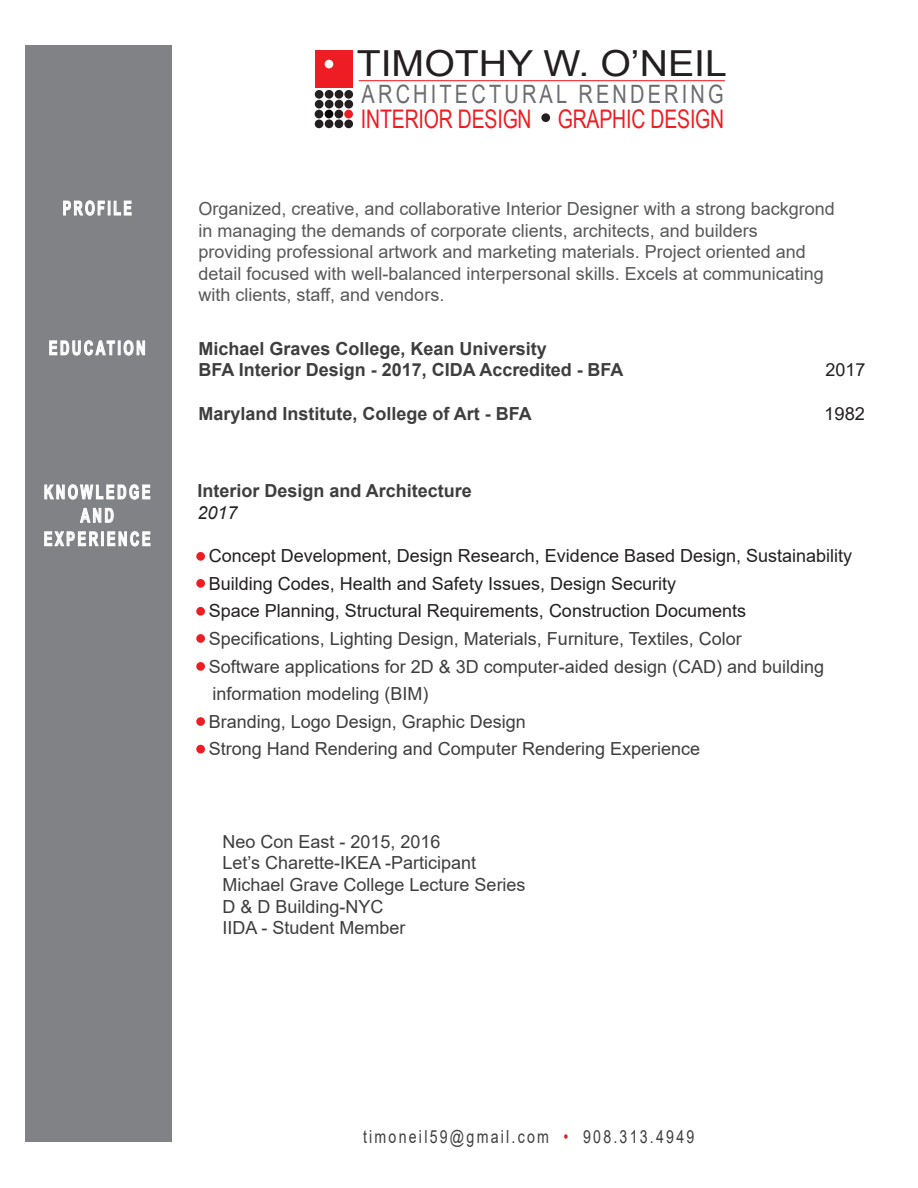
<style>
.page{position:relative;width:918px;height:1188px;background:#fff}
.page>*{position:absolute;margin:0;border:0;box-sizing:border-box;transform-origin:0 0}
.t1{font:35.85px "Arial";color:#231f20;scale:1.09 1}
.t2{font:25.65px "Arial Narrow";letter-spacing:-.005em;color:#ee1d23;scale:.93 1}
.t3{font:25.35px "Arial";letter-spacing:.16em;color:#6c6d70;scale:.79 1}
.t4{font:700 19.5px/23.4px "Arial Narrow";letter-spacing:.155em;color:#fff;text-align:center;scale:.82 1}
.t5{font:700 19.5px "Arial Narrow";letter-spacing:.155em;color:#fff;scale:.79 1}
.t6{font:18px/21.6px "Arial";color:#3e3e3f}
.t7{font:18px/21.6px "Arial";color:#57585a}
.t8{font:18px "Arial";color:#231f20}
.t9{font:700 18px/21.6px "Arial";color:#3e3e3f}
.t10{font:18px "Arial";letter-spacing:.155em;color:#3e3e3f;scale:.79 1}
.t11{font:italic 18px "Arial";color:#231f20}
.s1{color:#231f20}
.s2{color:#ee1d23}
</style>
<div class="page">
<div style="left:25px;top:46px;width:147px;height:1096px;background:#808285"></div>
<svg style="left:63px;top:200px;width:69px;height:16px"></svg>
<svg style="left:49px;top:340px;width:96px;height:15px"></svg>
<svg style="left:45px;top:484px;width:105px;height:16px"></svg>
<svg style="left:80px;top:508px;width:34px;height:15px"></svg>
<svg style="left:44px;top:531px;width:55px;height:15px"></svg>
<div style="left:101px;top:532px;width:3px;height:14px;border:1px solid #fff"></div>
<svg style="left:107px;top:531px;width:43px;height:15px"></svg>
<div style="left:315px;top:90px;width:8px;height:9px;background:#231f20;border-radius:50%"></div>
<div style="left:325px;top:90px;width:8px;height:9px;background:#231f20;border-radius:50%"></div>
<div style="left:335px;top:90px;width:8px;height:9px;background:#231f20;border-radius:50%"></div>
<div style="left:344px;top:90px;width:9px;height:9px;background:#231f20;border-radius:50%"></div>
<div style="left:315px;top:100px;width:9px;height:9px;background:#231f20;border-radius:50%"></div>
<div style="left:325px;top:100px;width:8px;height:8px;background:#231f20;border-radius:50%"></div>
<div style="left:335px;top:100px;width:8px;height:8px;background:#231f20;border-radius:50%"></div>
<div style="left:344px;top:100px;width:9px;height:9px;background:#231f20;border-radius:50%"></div>
<div style="left:315px;top:110px;width:8px;height:8px;background:#231f20;border-radius:50%"></div>
<div style="left:325px;top:110px;width:8px;height:8px;background:#050504;border-radius:50%"></div>
<div style="left:335px;top:110px;width:8px;height:8px;background:#231f20;border-radius:50%"></div>
<div style="left:344px;top:110px;width:9px;height:8px;background:#ee1d23;border-radius:50%"></div>
<div style="left:315px;top:120px;width:8px;height:8px;background:#231f20;border-radius:50%"></div>
<div style="left:325px;top:119px;width:8px;height:9px;background:#231f20;border-radius:50%"></div>
<div style="left:335px;top:119px;width:8px;height:9px;background:#231f20;border-radius:50%"></div>
<div style="left:344px;top:120px;width:9px;height:8px;background:#231f20;border-radius:50%"></div>
<div style="left:315px;top:50px;width:37px;height:37px;background:#ee1d23"></div>
<div style="left:325px;top:60px;width:8px;height:8px;background:#f9fafa;border-radius:50%"></div>
<div style="left:541px;top:113px;width:9px;height:9px;background:#231f20;border-radius:50%"></div>
<hr style="left:359px;top:80px;width:366px;height:1px;background:#ee1d23">
<div style="left:196px;top:552px;width:9px;height:9px;background:#ee1d23;border-radius:50%"></div>
<div style="left:196px;top:579px;width:9px;height:9px;background:#ee1d23;border-radius:50%"></div>
<div style="left:196px;top:607px;width:9px;height:9px;background:#ee1d23;border-radius:50%"></div>
<div style="left:196px;top:634px;width:9px;height:9px;background:#ee1d23;border-radius:50%"></div>
<div style="left:196px;top:662px;width:9px;height:9px;background:#ee1d23;border-radius:50%"></div>
<div style="left:196px;top:717px;width:9px;height:9px;background:#ee1d23;border-radius:50%"></div>
<div style="left:196px;top:745px;width:9px;height:8px;background:#ee1d23;border-radius:50%"></div>
<p class="t5" style="left:63px;top:193px;width:89px">PROFILE</p>
<p class="t4" style="left:49px;top:335px;width:120px">EDUCATION</p>
<p class="t4" style="left:44px;top:479px;width:132px">KNOWLEDGE<br>AND<br>EXPERIENCE</p>
<h1 class="t1" style="left:357px;top:39px;width:341px">TIMOTHY W. O’NEIL</h1>
<h3 class="t3" style="left:362px;top:77px;width:460px">ARCHITECTURAL RENDERING</h3>
<h2 class="t2" style="left:361px;top:100px;width:392px">INTERIOR DESIGN GRAPHIC DESIGN</h2>
<p class="t7" style="left:199px;top:198px;width:638px">Organized, creative, and collaborative Interior Designer with a strong backgrond in managing the demands of corporate clients, architects, and builders providing professional artwork and marketing materials. Project oriented and detail focused with well-balanced interpersonal skills. Excels at communicating with clients, staff, and vendors.</p>
<p class="t9" style="left:199px;top:338px;width:426px">Michael Graves College, Kean University<br>BFA Interior Design - 2017, CIDA Accredited - BFA</p>
<p class="t8" style="left:826px;top:358px;width:41px">2017</p>
<p class="t9" style="left:199px;top:403px;width:335px">Maryland Institute, College of Art - BFA</p>
<p class="t8" style="left:824px;top:401px;width:42px">1982</p>
<p class="t9" style="left:198px;top:481px;width:276px">Interior Design and Architecture</p>
<p class="t11" style="left:198px;top:501px;width:42px">2017</p>
<p class="t8" style="left:198px;top:544px;width:656px">• Concept Development, Design Research, Evidence Based Design, Sustainability</p>
<p class="t8" style="left:198px;top:571px;width:480px">• Building Codes, Health and Safety Issues, Design Security</p>
<p class="t8" style="left:198px;top:599px;width:550px">• Space Planning, Structural Requirements, Construction Documents</p>
<p class="t6" style="left:198px;top:628px;width:546px"><span class="s1">•</span> Specifications, Lighting Design, Materials, Furniture, Textiles, Color</p>
<p class="t6" style="left:213px;top:652px;width:613px;line-height:27.6px;text-indent:-15px">• Software applications for 2D &amp; 3D computer-aided design (CAD) and building information modeling (BIM)</p>
<p class="t6" style="left:198px;top:711px;width:330px">• Branding, Logo Design, Graphic Design</p>
<p class="t6" style="left:198px;top:738px;width:504px">• Strong Hand Rendering and Computer Rendering Experience</p>
<p class="t6" style="left:223px;top:831px;width:305px">Neo Con East - 2015, 2016<br>Let’s Charette-IKEA -Participant<br>Michael Grave College Lecture Series<br>D &amp; D Building-NYC<br>IIDA - Student Member</p>
<p class="t10" style="left:363px;top:1125px;width:421px">timoneil59@gmail.com <span class="s2">•</span> 908.313.4949</p>
</div>
